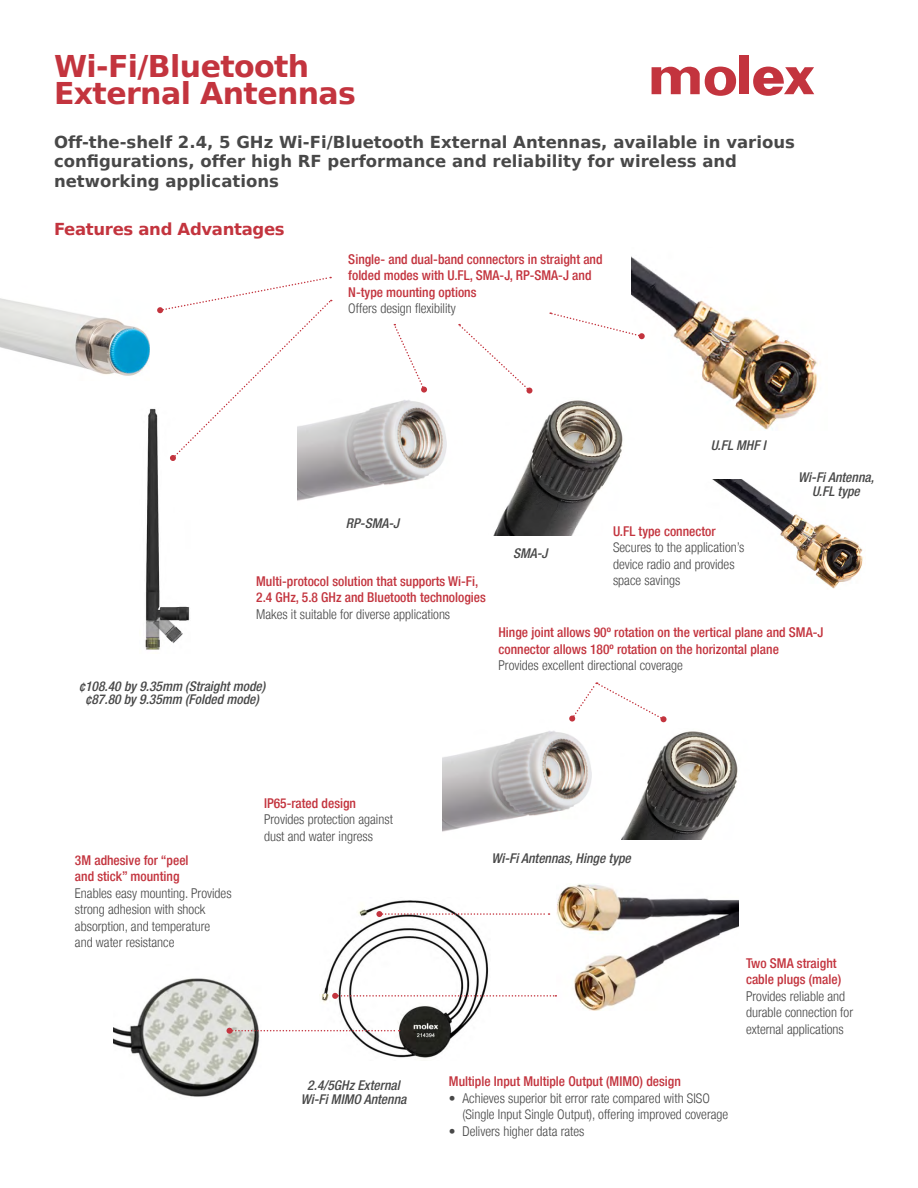
<style>
.page{position:relative;width:918px;height:1188px;background:#fff}
.page>*{position:absolute;margin:0;border:0;box-sizing:border-box;transform-origin:0 0}
.t1{font:700 30px/27px "Bitstream Vera Sans";letter-spacing:-.02em;color:#c3343e}
.t2{font:700 16.5px/19.5px "Bitstream Vera Sans";color:#484848}
.t3{font:700 16.5px "Bitstream Vera Sans";letter-spacing:-.02em;color:#c3343e}
.t4{font:300 condensed 13.5px/16.5px "Helvetica Neue LT";color:#484848}
.t5{font:500 condensed 13.5px/16.5px "Helvetica Neue LT";color:#c3343e}
.t6{font:italic 500 condensed 13.5px/13.5px "Helvetica Neue LT Std";color:#484848;text-align:center}
</style>
<div class="page">
<img style="left:0;top:298px;width:150px;height:78px">
<img style="left:712px;top:479px;width:152px;height:110px">
<img style="left:621px;top:731px;width:117px;height:108px">
<img style="left:443px;top:731px;width:149px;height:101px">
<svg style="left:569px;top:682px;width:98px;height:40px"></svg>
<img style="left:631px;top:256px;width:190px;height:174px">
<img style="left:493px;top:398px;width:142px;height:137px">
<img style="left:298px;top:400px;width:149px;height:101px">
<img style="left:145px;top:408px;width:45px;height:242px">
<svg style="left:393px;top:324px;width:34px;height:69px"></svg>
<svg style="left:458px;top:324px;width:74px;height:70px"></svg>
<svg style="left:550px;top:312px;width:95px;height:27px"></svg>
<svg style="left:157px;top:276px;width:175px;height:185px"></svg>
<img style="left:556px;top:884px;width:182px;height:127px">
<img style="left:321px;top:900px;width:168px;height:158px">
<img style="left:114px;top:978px;width:146px;height:119px">
<svg style="left:224px;top:1073px;width:36px;height:24px"></svg>
<svg style="left:376px;top:911px;width:174px;height:6px"></svg>
<svg style="left:227px;top:1028px;width:173px;height:6px"></svg>
<svg style="left:332px;top:993px;width:224px;height:6px"></svg>
<div style="left:739px;top:56px;width:10px;height:38px;background:#c3343e"></div>
<svg style="left:652px;top:66px;width:84px;height:30px"></svg>
<svg style="left:753px;top:67px;width:61px;height:29px"></svg>
<h1 class="t1" style="left:54px;top:53px;width:304px">Wi-Fi/Bluetooth<br>External Antennas</h1>
<p class="t2" style="left:54px;top:132px;width:742px">Off-the-shelf 2.4, 5 GHz Wi-Fi/Bluetooth External Antennas, available in various configurations, offer high RF performance and reliability for wireless and networking applications</p>
<p class="t3" style="left:54px;top:219px;width:232px">Features and Advantages</p>
<p class="t5" style="left:348px;top:250px;width:256px">Single- and dual-band connectors in straight and folded modes with U.FL, SMA-J, RP-SMA-J and<br>N-type mounting options</p>
<p class="t4" style="left:348px;top:300px;width:109px">Offers design flexibility</p>
<p class="t6" style="left:346px;top:517px;width:55px">RP-SMA-J</p>
<p class="t5" style="left:256px;top:573px;width:231px">Multi-protocol solution that supports Wi-Fi,<br>2.4 GHz, 5.8 GHz and Bluetooth technologies</p>
<p class="t4" style="left:256px;top:606px;width:196px">Makes it suitable for diverse applications</p>
<p class="t6" style="left:513px;top:547px;width:36px">SMA-J</p>
<p class="t6" style="left:711px;top:439px;width:57px">U.FL MHF I</p>
<p class="t5" style="left:613px;top:523px;width:104px">U.FL type connector</p>
<p class="t4" style="left:613px;top:539px;width:133px">Secures to the application’s device radio and provides space savings</p>
<p class="t6" style="left:798px;top:471px;width:77px">Wi-Fi Antenna,<br>U.FL type</p>
<p class="t6" style="left:79px;top:679px;width:188px">¢108.40 by 9.35mm (Straight mode) ¢87.80 by 9.35mm (Folded mode)</p>
<p class="t5" style="left:75px;top:851px;width:115px">3M adhesive for “peel and stick” mounting</p>
<p class="t4" style="left:75px;top:885px;width:158px">Enables easy mounting. Provides strong adhesion with shock absorption, and temperature<br>and water resistance</p>
<p class="t5" style="left:264px;top:795px;width:94px">IP65-rated design</p>
<p class="t4" style="left:264px;top:811px;width:130px">Provides protection against dust and water ingress</p>
<p class="t6" style="left:301px;top:1079px;width:107px">2.4/5GHz External<br>Wi-Fi MIMO Antenna</p>
<p class="t5" style="left:498px;top:624px;width:326px">Hinge joint allows 90º rotation on the vertical plane and SMA-J connector allows 180º rotation on the horizontal plane</p>
<p class="t4" style="left:498px;top:657px;width:186px">Provides excellent directional coverage</p>
<p class="t6" style="left:491px;top:852px;width:141px">Wi-Fi Antennas, Hinge type</p>
<p class="t5" style="left:449px;top:1073px;width:233px">Multiple Input Multiple Output (MIMO) design</p>
<p class="t4" style="left:462px;top:1090px;width:267px;text-indent:-14px">• Achieves superior bit error rate compared with SISO (Single Input Single Output), offering improved coverage</p>
<p class="t4" style="left:449px;top:1123px;width:137px">• Delivers higher data rates</p>
<p class="t5" style="left:746px;top:954px;width:97px">Two SMA straight cable plugs (male)</p>
<p class="t4" style="left:746px;top:987px;width:109px">Provides reliable and durable connection for external applications</p>
</div>
